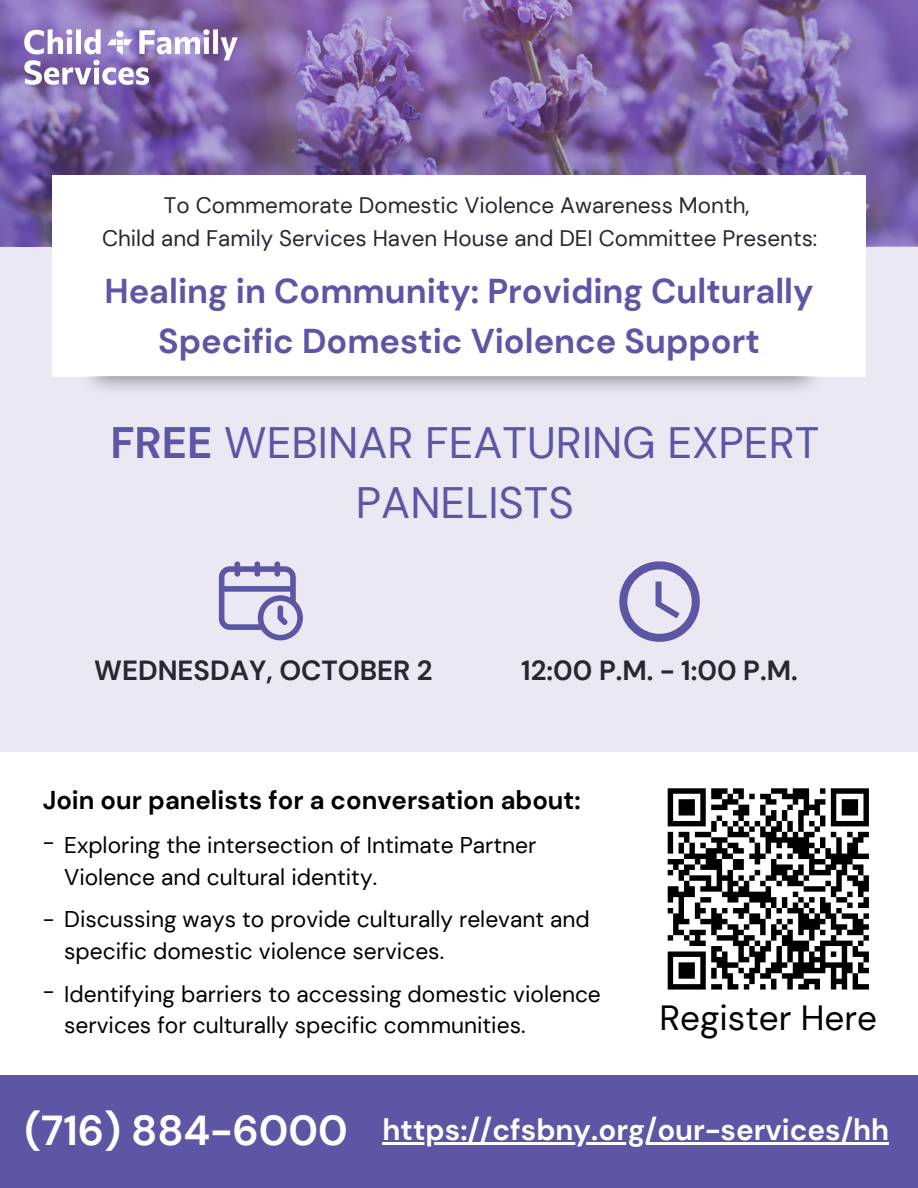
<style>
.page{position:relative;width:918px;height:1188px;background:#fff}
.page>*{position:absolute;margin:0;border:0;box-sizing:border-box;transform-origin:0 0}
.t1{font:43.95px/60.8px "DM Sans";color:#5d56a5;text-align:center}
.t2{font:700 41.85px "DM Sans";color:#fff}
.t3{font:34.95px "DM Sans";color:#000}
.t4{font:700 34.35px/49.5px "DM Sans";color:#5d56a5;text-align:center}
.t5{font:700 29.55px "DM Sans";color:#fff}
.t6{font:700 27.6px "DM Sans";color:#282632}
.t7{font:700 25.8px "DM Sans";color:#000}
.t8{font:22.8px/31.5px "DM Sans";color:#000}
.t9{font:22.35px "DM Sans";color:#282632}
.s1{font-weight:700}
</style>
<div class="page">
<div style="left:0;top:246px;width:918px;height:506px;background:#eae9f3"></div>
<div style="left:0;top:1075px;width:918px;height:113px;background:#5d56a5"></div>
<svg style="left:0;top:0;width:918px;height:246px;background:#7f65a7"></svg>
<div style="left:53px;top:175px;width:813px;height:201px;background:#fff"></div>
<img style="left:79px;top:376px;width:747px;height:14px">
<svg style="left:219px;top:561px;width:84px;height:79px"></svg>
<svg style="left:619px;top:561px;width:81px;height:81px"></svg>
<img style="left:24px;top:30px;width:215px;height:55px">
<svg style="left:667px;top:788px;width:202px;height:202px"></svg>
<hr style="left:383px;top:1142px;width:506px;height:3px;background:#fff">
<p class="t9" style="left:164px;top:191px;width:587px">To Commemorate Domestic Violence Awareness Month,</p>
<p class="t9" style="left:102px;top:224px;width:717px">Child and Family Services Haven House and DEI Committee Presents:</p>
<p class="t4" style="left:104px;top:267px;width:711px">Healing in Community: Providing Culturally<br>Specific Domestic Violence Support</p>
<h3 class="t1" style="left:110px;top:412px;width:711px"><span class="s1">FREE</span> WEBINAR FEATURING EXPERT<br>PANELISTS</h3>
<p class="t6" style="left:94px;top:653px;width:340px">WEDNESDAY, OCTOBER 2</p>
<p class="t6" style="left:521px;top:653px;width:278px">12:00 P.M. - 1:00 P.M.</p>
<p class="t7" style="left:43px;top:784px;width:540px">Join our panelists for a conversation about:</p>
<h5 class="t8" style="left:64px;top:830px;width:474px">Exploring the intersection of Intimate Partner<br>Violence and cultural identity.</h5>
<p class="t8" style="left:64px;top:904px;width:527px;text-indent:-22px">- Discussing ways to provide culturally relevant and specific domestic violence services.</p>
<p class="t8" style="left:64px;top:978px;width:538px">Identifying barriers to accessing domestic violence services for culturally specific communities.</p>
<p class="t8" style="left:43px;top:827px;width:13px">-</p>
<p class="t8" style="left:43px;top:975px;width:13px">-</p>
<p class="t3" style="left:660px;top:996px;width:219px">Register Here</p>
<h1 class="t2" style="left:25px;top:1103px;width:325px">(716) 884-6000</h1>
<h5 class="t5" style="left:383px;top:1111px;width:508px">https://cfsbny.org/our-services/hh</h5>
</div>
